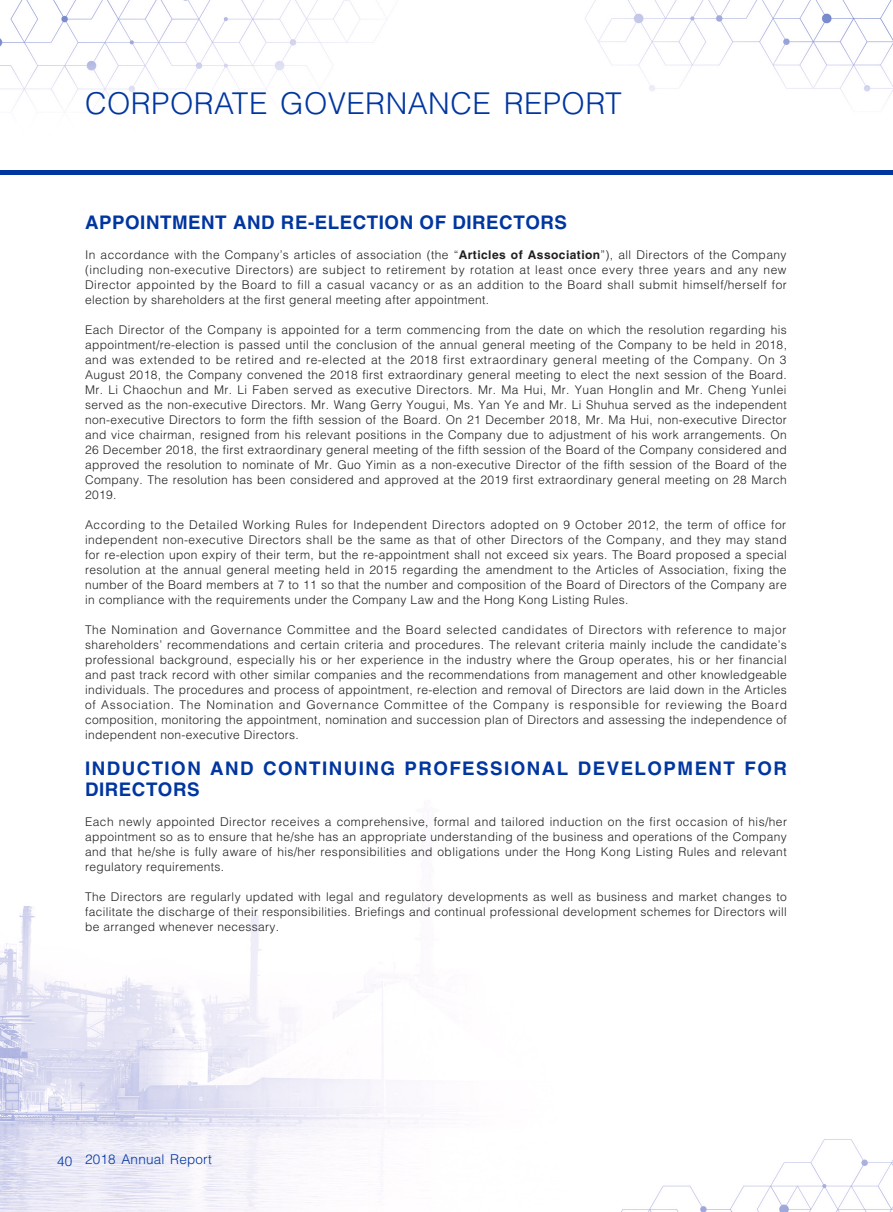
<style>
.page{position:relative;width:893px;height:1212px;background:#fff}
.page>*{position:absolute;margin:0;border:0;box-sizing:border-box;transform-origin:0 0}
.t1{font:300 30px "Helvetica LT Std";letter-spacing:.015em;color:#0036a0}
.t2{font:700 18.75px/21px "Helvetica LT Std";letter-spacing:.08em;color:#0036a0}
.t3{font:700 18.75px "Helvetica LT Std";letter-spacing:.03em;color:#0036a0}
.t4{font:300 13.5px "Helvetica LT Std";letter-spacing:.015em;color:#0036a0}
.t5{font:300 12px/15px "Helvetica LT Std";letter-spacing:.03em;color:#231f20;text-align:justify}
.s1{font-weight:700}
</style>
<div class="page">
<img style="left:0;top:0;width:893px;height:175px">
<img style="left:0;top:906px;width:893px;height:306px">
<hr style="left:0;top:170px;width:893px;height:4px;background:#0036a0">
<h1 class="t1" style="left:85px;top:85px;width:538px">CORPORATE GOVERNANCE REPORT</h1>
<h2 class="t3" style="left:85px;top:211px;width:483px">APPOINTMENT AND RE-ELECTION OF DIRECTORS</h2>
<p class="t5" style="left:85px;top:247px;width:703px">In accordance with the Company’s articles of association (the “<span class="s1">Articles of Association</span>”), all Directors of the Company (including non-executive Directors) are subject to retirement by rotation at least once every three years and any new Director appointed by the Board to fill a casual vacancy or as an addition to the Board shall submit himself/herself for election by shareholders at the first general meeting after appointment.</p>
<p class="t5" style="left:85px;top:322px;width:703px">Each Director of the Company is appointed for a term commencing from the date on which the resolution regarding his appointment/re-election is passed until the conclusion of the annual general meeting of the Company to be held in 2018, and was extended to be retired and re-elected at the 2018 first extraordinary general meeting of the Company. On 3<br>August 2018, the Company convened the 2018 first extraordinary general meeting to elect the next session of the Board.<br>Mr. Li Chaochun and Mr. Li Faben served as executive Directors. Mr. Ma Hui, Mr. Yuan Honglin and Mr. Cheng Yunlei served as the non-executive Directors. Mr. Wang Gerry Yougui, Ms. Yan Ye and Mr. Li Shuhua served as the independent non-executive Directors to form the fifth session of the Board. On 21 December 2018, Mr. Ma Hui, non-executive Director and vice chairman, resigned from his relevant positions in the Company due to adjustment of his work arrangements. On 26 December 2018, the first extraordinary general meeting of the fifth session of the Board of the Company considered and approved the resolution to nominate of Mr. Guo Yimin as a non-executive Director of the fifth session of the Board of the Company. The resolution has been considered and approved at the 2019 first extraordinary general meeting on 28 March 2019.</p>
<p class="t5" style="left:85px;top:517px;width:703px">According to the Detailed Working Rules for Independent Directors adopted on 9 October 2012, the term of office for independent non-executive Directors shall be the same as that of other Directors of the Company, and they may stand for re-election upon expiry of their term, but the re-appointment shall not exceed six years. The Board proposed a special resolution at the annual general meeting held in 2015 regarding the amendment to the Articles of Association, fixing the number of the Board members at 7 to 11 so that the number and composition of the Board of Directors of the Company are in compliance with the requirements under the Company Law and the Hong Kong Listing Rules.</p>
<p class="t5" style="left:85px;top:622px;width:703px">The Nomination and Governance Committee and the Board selected candidates of Directors with reference to major shareholders’ recommendations and certain criteria and procedures. The relevant criteria mainly include the candidate’s professional background, especially his or her experience in the industry where the Group operates, his or her financial and past track record with other similar companies and the recommendations from management and other knowledgeable individuals. The procedures and process of appointment, re-election and removal of Directors are laid down in the Articles of Association. The Nomination and Governance Committee of the Company is responsible for reviewing the Board composition, monitoring the appointment, nomination and succession plan of Directors and assessing the independence of independent non-executive Directors.</p>
<h2 class="t2" style="left:85px;top:758px;width:703px">INDUCTION AND CONTINUING PROFESSIONAL DEVELOPMENT FOR<br>DIRECTORS</h2>
<p class="t5" style="left:85px;top:814px;width:703px">Each newly appointed Director receives a comprehensive, formal and tailored induction on the first occasion of his/her appointment so as to ensure that he/she has an appropriate understanding of the business and operations of the Company and that he/she is fully aware of his/her responsibilities and obligations under the Hong Kong Listing Rules and relevant regulatory requirements.</p>
<p class="t5" style="left:85px;top:889px;width:703px">The Directors are regularly updated with legal and regulatory developments as well as business and market changes to facilitate the discharge of their responsibilities. Briefings and continual professional development schemes for Directors will be arranged whenever necessary.</p>
<p class="t4" style="left:57px;top:1150px;width:156px">40 2018 Annual Report</p>
</div>
